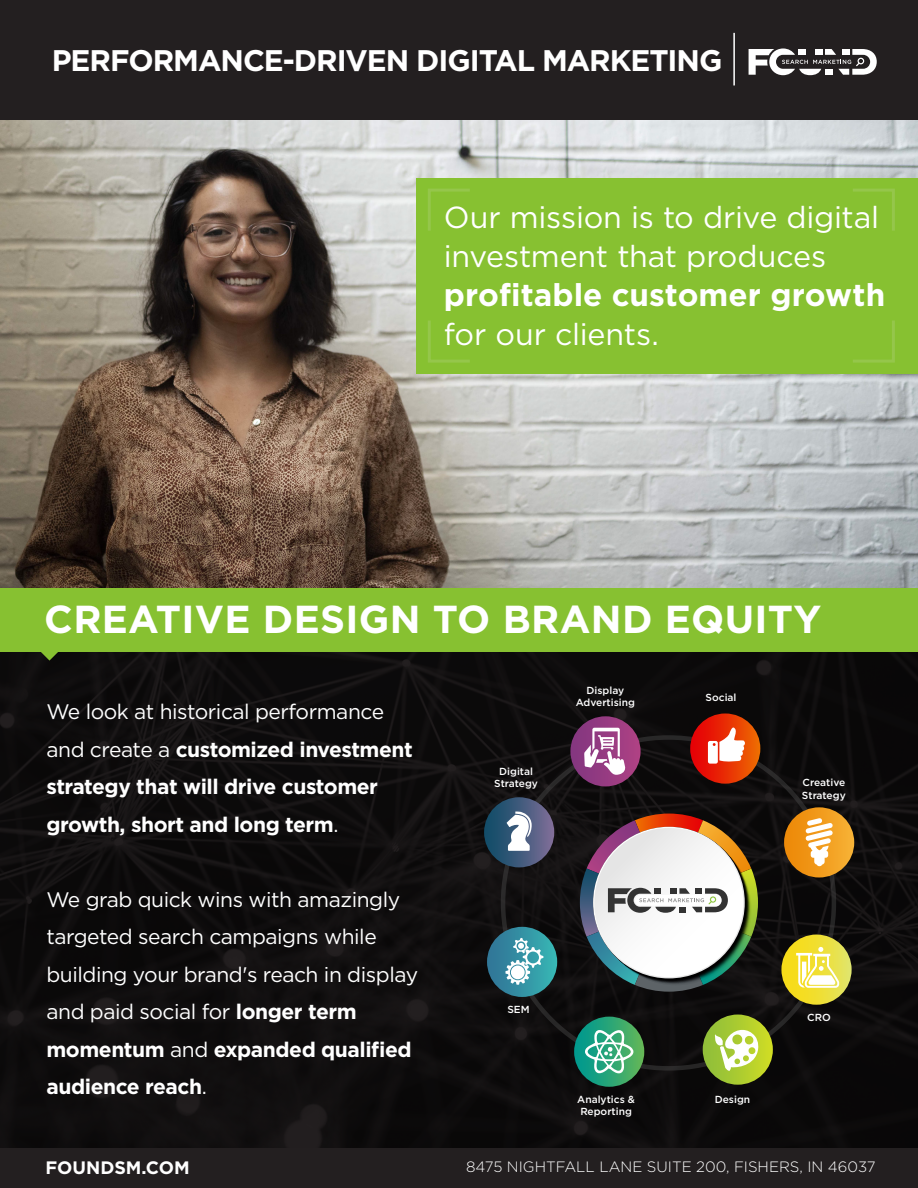
<style>
.page{position:relative;width:918px;height:1188px;background:#fff}
.page>*{position:absolute;margin:0;border:0;box-sizing:border-box;transform-origin:0 0}
.t1{font:700 39px "Gotham";letter-spacing:.01em;color:#fff}
.t2{font:700 31.35px "Gotham";color:#fff}
.t3{font:30.45px/39.2px "Gotham";letter-spacing:-.01em;color:#fff}
.t4{font:700 29.85px "Gotham";letter-spacing:-.035em;color:#fff}
.t5{font:21px/37.5px "Gotham";letter-spacing:-.02em;color:#fff}
.t6{font:700 21px/37.5px "Gotham";letter-spacing:-.02em;color:#fff}
.t7{font:700 18px "Gotham";color:#fff}
.t8{font:300 15px "Gotham";color:#fff}
.t9{font:500 10.2px/12.3px "Gotham";color:#fff}
.s1{font-weight:400}
.s2{font-weight:700}
</style>
<div class="page">
<img style="left:0;top:120px;width:918px;height:468px">
<img style="left:0;top:651px;width:918px;height:498px">
<svg style="left:33px;top:651px;width:33px;height:10px"></svg>
<div style="left:0;top:588px;width:918px;height:63px;background:#87c131"></div>
<svg style="left:574px;top:1017px;width:70px;height:70px;background:#2ca373"></svg>
<svg style="left:585px;top:1030px;width:48px;height:43px"></svg>
<svg style="left:487px;top:927px;width:70px;height:70px;background:#3390a2"></svg>
<svg style="left:505px;top:938px;width:38px;height:47px"></svg>
<div style="left:484px;top:797px;width:70px;height:70px;background:linear-gradient(to right,#094963,#7b6d96);border-radius:35px"></div>
<svg style="left:507px;top:812px;width:25px;height:39px"></svg>
<svg style="left:570px;top:716px;width:71px;height:70px;background:#923a7d"></svg>
<svg style="left:690px;top:713px;width:70px;height:71px;background:#e22d04"></svg>
<svg style="left:708px;top:725px;width:37px;height:39px"></svg>
<svg style="left:784px;top:807px;width:70px;height:71px;background:#eb971c"></svg>
<svg style="left:805px;top:818px;width:28px;height:48px"></svg>
<svg style="left:781px;top:935px;width:71px;height:70px;background:#e6d734"></svg>
<svg style="left:796px;top:947px;width:44px;height:41px"></svg>
<svg style="left:703px;top:1015px;width:70px;height:70px;background:#aac92e"></svg>
<svg style="left:714px;top:1028px;width:46px;height:43px"></svg>
<svg style="left:584px;top:728px;width:42px;height:47px"></svg>
<svg style="left:580px;top:814px;width:178px;height:178px"></svg>
<div style="left:0;top:0;width:918px;height:120px;background:#231f20"></div>
<svg style="left:749px;top:48px;width:128px;height:27px"></svg>
<hr style="left:733px;top:33px;width:2px;height:52px;background:#fff">
<div style="left:0;top:1149px;width:918px;height:39px;background:#231f20"></div>
<div style="left:416px;top:178px;width:502px;height:196px;background:#87c131"></div>
<svg style="left:428px;top:189px;width:42px;height:42px"></svg>
<svg style="left:853px;top:189px;width:42px;height:42px"></svg>
<svg style="left:853px;top:321px;width:42px;height:42px"></svg>
<svg style="left:428px;top:321px;width:42px;height:42px"></svg>
<h3 class="t4" style="left:52px;top:41px;width:672px">PERFORMANCE-DRIVEN DIGITAL MARKETING</h3>
<h3 class="t3" style="left:444px;top:197px;width:437px">Our mission is to drive digital investment that produces</h3>
<h2 class="t2" style="left:444px;top:274px;width:443px">profitable customer growth</h2>
<h3 class="t3" style="left:444px;top:314px;width:217px">for our clients.</h3>
<h1 class="t1" style="left:44px;top:593px;width:779px">CREATIVE DESIGN TO BRAND EQUITY</h1>
<p class="t6" style="left:46px;top:693px;width:368px"><span class="s1">We look at historical performance and create a</span> customized investment strategy that will drive customer growth, short and long term<span class="s1">.</span></p>
<p class="t5" style="left:46px;top:880px;width:373px">We grab quick wins with amazingly targeted search campaigns while building your brand's reach in display and paid social for <span class="s2">longer term momentum</span> and <span class="s2">expanded qualified audience reach</span>.</p>
<p class="t9" style="left:494px;top:765px;width:45px;text-align:center">Digital<br>Strategy</p>
<p class="t9" style="left:576px;top:684px;width:61px;text-align:center">Display<br>Advertising</p>
<p class="t9" style="left:706px;top:691px;width:32px">Social</p>
<p class="t9" style="left:802px;top:776px;width:45px">Creative<br>Strategy</p>
<p class="t9" style="left:507px;top:1003px;width:24px">SEM</p>
<p class="t9" style="left:577px;top:1093px;width:59px">Analytics &amp;<br>Reporting</p>
<p class="t9" style="left:715px;top:1093px;width:37px">Design</p>
<p class="t9" style="left:807px;top:1011px;width:25px">CRO</p>
<p class="t7" style="left:46px;top:1156px;width:146px">FOUNDSM.COM</p>
<p class="t8" style="left:466px;top:1157px;width:411px">8475 NIGHTFALL LANE SUITE 200, FISHERS, IN 46037</p>
</div>
